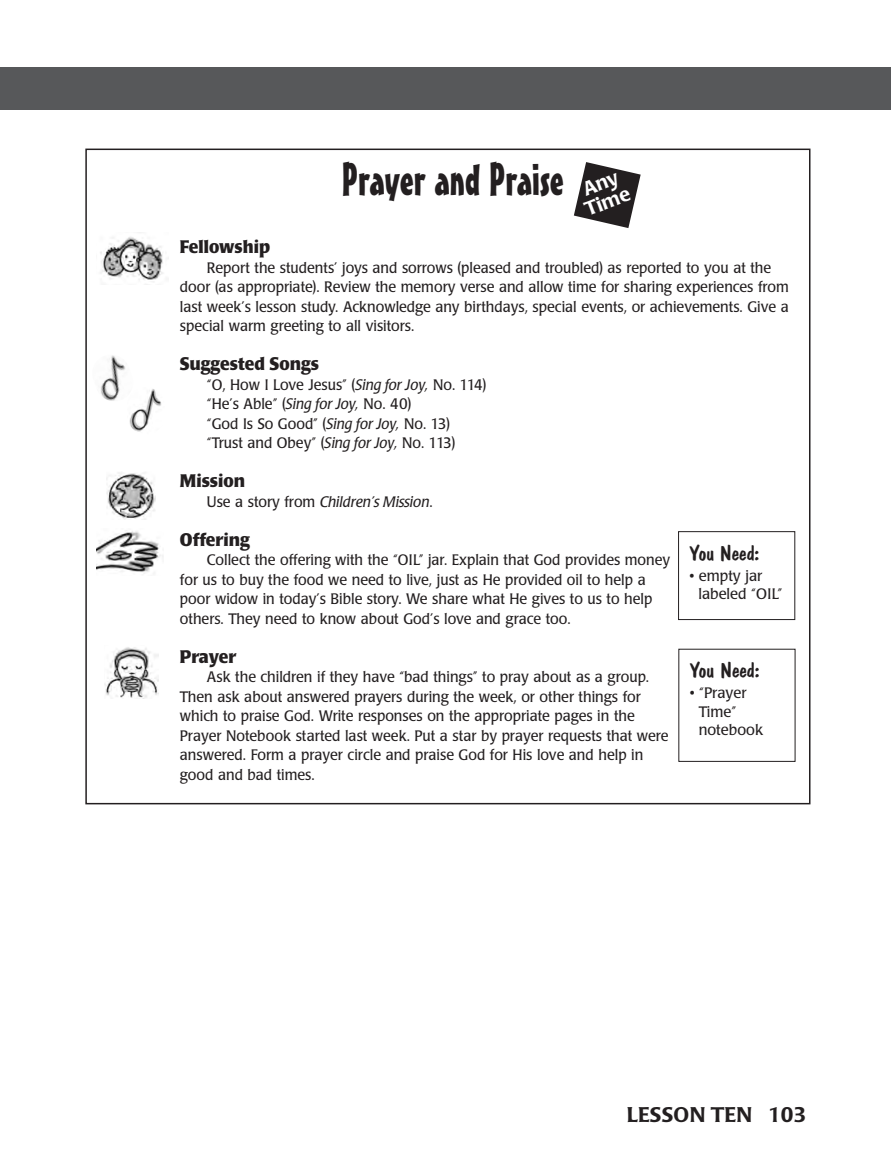
<style>
.page{position:relative;width:891px;height:1175px;background:#fff}
.page>*{position:absolute;margin:0;border:0;box-sizing:border-box;transform-origin:0 0}
.t1{font:45px "Mister Earl BT";color:#231f20}
.t2{font:21px "Dom Casual D";color:#231f20;scale:1.05 1}
.t3{font:500 21px "Poppl Laudatio";color:#231f20}
.t4{font:500 19.5px/19.5px "Poppl Laudatio";color:#fff}
.t5{font:700 18px "Poppl Laudatio";color:#231f20;scale:.95 1}
.t6{font:15px/19.5px "Poppl Laudatio";color:#231f20;scale:.95 1}
.t7{font:15px/18.3px "Poppl Laudatio";color:#231f20}
.t8{font:italic 15px "Poppl Laudatio";color:#231f20}
.s1{font-style:italic}
.s2{font-style:normal}
</style>
<div class="page">
<div style="left:0;top:67px;width:13px;height:42px;background:#57585a"></div>
<img style="left:100px;top:237px;width:63px;height:48px">
<img style="left:100px;top:355px;width:26px;height:46px">
<img style="left:107px;top:472px;width:49px;height:48px">
<img style="left:97px;top:530px;width:66px;height:44px">
<img style="left:104px;top:647px;width:54px;height:51px">
<img style="left:129px;top:389px;width:32px;height:43px">
<div style="left:14px;top:67px;width:877px;height:42px;background:#57585a"></div>
<svg style="left:574px;top:162px;width:67px;height:66px"></svg>
<div style="left:678px;top:531px;width:117px;height:89px;border:1px solid #231f20"></div>
<h1 class="t1" style="left:342px;top:162px;width:224px">Prayer and Praise</h1>
<h3 class="t4" style="left:576px;top:184px;width:49px;rotate:-21deg">Any<br>Time</h3>
<p class="t5" style="left:180px;top:240px;width:96px">Fellowship</p>
<p class="t6" style="left:180px;top:259px;width:642px;text-indent:27px">Report the students’ joys and sorrows (pleased and troubled) as reported to you at the door (as appropriate). Review the memory verse and allow time for sharing experiences from last week’s lesson study. Acknowledge any birthdays, special events, or achievements. Give a special warm greeting to all visitors.</p>
<p class="t5" style="left:180px;top:357px;width:148px">Suggested Songs</p>
<p class="t6" style="left:207px;top:376px;width:296px">“O, How I Love Jesus” (<span class="s1">Sing for Joy,</span> No. 114) “He’s Able” (<span class="s1">Sing for Joy,</span> No. 40)<br>“God Is So Good” (<span class="s1">Sing for Joy,</span> No. 13) “Trust and Obey” (<span class="s1">Sing for Joy,</span> No. 113)</p>
<p class="t5" style="left:180px;top:474px;width:70px">Mission</p>
<p class="t8" style="left:207px;top:496px;width:227px"><span class="s2">Use a story from</span> Children’s Mission<span class="s2">.</span></p>
<p class="t5" style="left:180px;top:532px;width:75px">Offering</p>
<p class="t6" style="left:180px;top:552px;width:518px;text-indent:27px">Collect the offering with the “OIL” jar. Explain that God provides money for us to buy the food we need to live, just as He provided oil to help a poor widow in today’s Bible story. We share what He gives to us to help others. They need to know about God’s love and grace too.</p>
<p class="t5" style="left:180px;top:649px;width:61px">Prayer</p>
<p class="t6" style="left:180px;top:669px;width:516px;text-indent:27px">Ask the children if they have “bad things” to pray about as a group.<br>Then ask about answered prayers during the week, or other things for which to praise God. Write responses on the appropriate pages in the Prayer Notebook started last week. Put a star by prayer requests that were answered. Form a prayer circle and praise God for His love and help in good and bad times.</p>
<h2 class="t2" style="left:689px;top:540px;width:68px">You Need:</h2>
<p class="t7" style="left:698px;top:568px;width:85px;text-indent:-9px">• empty jar labeled “OIL”</p>
<h2 class="t2" style="left:690px;top:658px;width:68px">You Need:</h2>
<p class="t7" style="left:699px;top:685px;width:66px;text-indent:-9px">• “Prayer<br>Time” notebook</p>
<h2 class="t3" style="left:627px;top:1106px;width:181px">LESSON TEN 103</h2>
</div>
